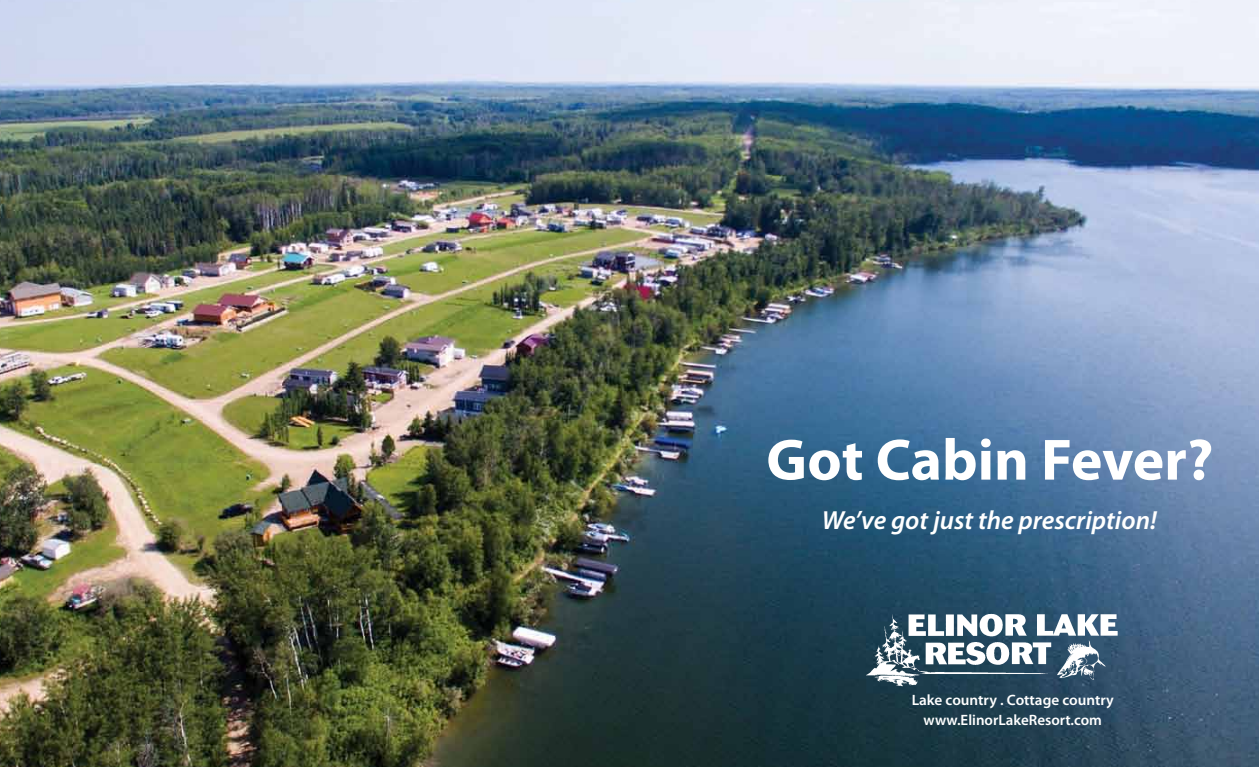
<style>
.page{position:relative;width:1259px;height:767px;background:#fff}
.page>*{position:absolute;margin:0;border:0;box-sizing:border-box;transform-origin:0 0}
.t1{font:700 58.62px "Myriad Pro";color:#fff}
.t2{font:italic 600 26.25px "Myriad Pro";color:#fff}
.t3{font:600 15px/20px "Myriad Pro";color:#fff;text-align:center}
</style>
<div class="page">
<img style="left:0;top:0;width:1259px;height:766px">
<img style="left:866px;top:612px;width:252px;height:75px">
<h1 class="t1" style="left:766px;top:421px;width:449px">Got Cabin Fever?</h1>
<h2 class="t2" style="left:822px;top:503px;width:337px">We’ve got just the prescription!</h2>
<p class="t3" style="left:912px;top:689px;width:204px">Lake country . Cottage country www.ElinorLakeResort.com</p>
</div>
